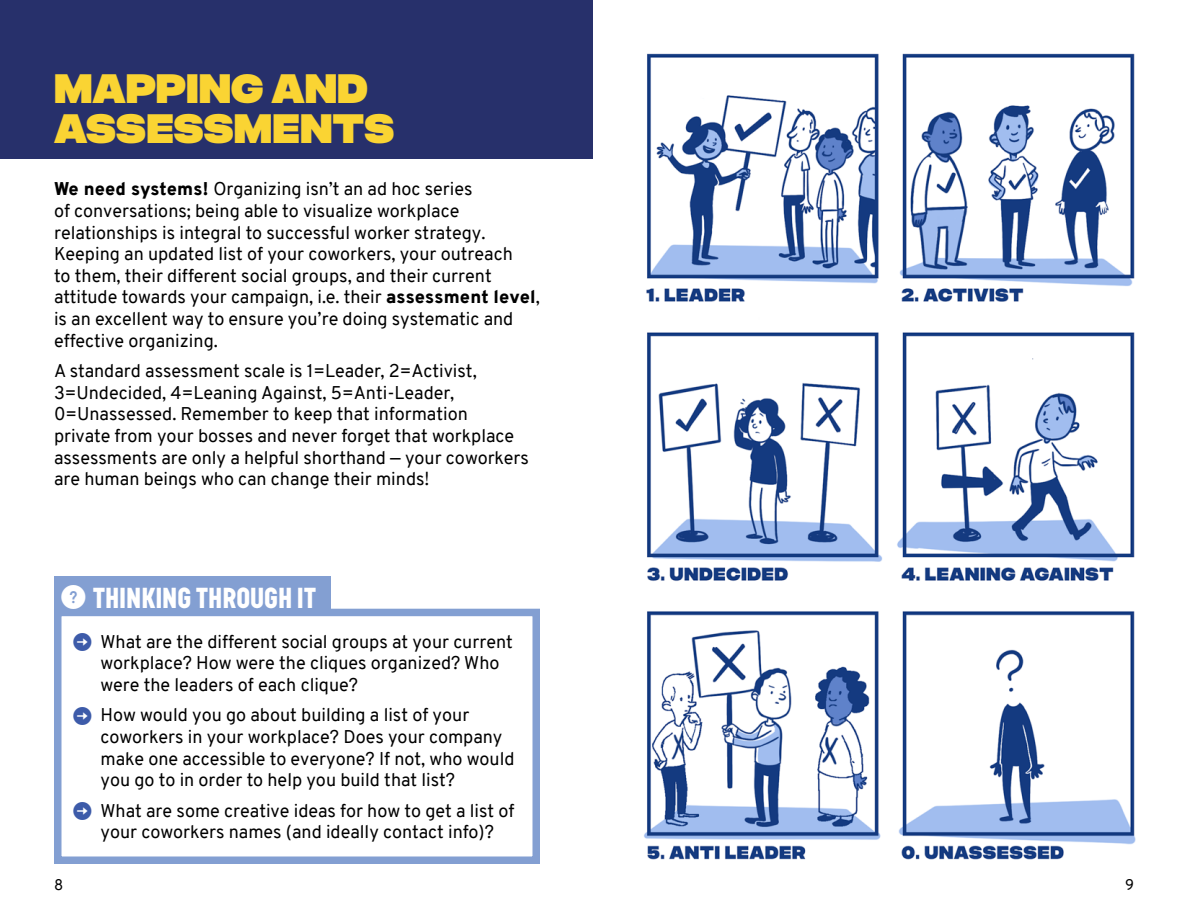
<style>
.page{position:relative;width:1188px;height:918px;background:#fff}
.page>*{position:absolute;margin:0;border:0;box-sizing:border-box;transform-origin:0 0}
.t1{font:900 40.5px/40.5px "Folsom";color:#fad433}
.t2{font:900 28.5px "Graph";letter-spacing:.02em;color:#fff}
.t3{font:18px/21.6px "Overpass";color:#000}
.t4{font:15px "Overpass";color:#000}
.s1{font-weight:900}
.s2{font-family:"iconmonstr iconic font";font-weight:400;font-size:24px}
</style>
<div class="page">
<div style="left:0;top:0;width:594px;height:159px;background:#27306b"></div>
<div style="left:54px;top:609px;width:486px;height:255px;border:8px solid #839fd2"></div>
<div style="left:54px;top:577px;width:276px;height:38px;background:#839fd2"></div>
<img style="left:644px;top:53px;width:492px;height:807px">
<h1 class="t1" style="left:54px;top:65px;width:342px">MAPPING AND<br>ASSESSMENTS</h1>
<p class="t3" style="left:54px;top:178px;width:487px"><span class="s1">We need systems!</span> Organizing isn’t an ad hoc series<br>of conversations; being able to visualize workplace relationships is integral to successful worker strategy.<br>Keeping an updated list of your coworkers, your outreach<br>to them, their different social groups, and their current attitude towards your campaign, i.e. their <span class="s1">assessment level</span>, is an excellent way to ensure you’re doing systematic and effective organizing.</p>
<p class="t3" style="left:54px;top:360px;width:477px">A standard assessment scale is 1=Leader, 2=Activist, 3=Undecided, 4=Leaning Against, 5=Anti-Leader, 0=Unassessed. Remember to keep that information<br>private from your bosses and never forget that workplace assessments are only a helpful shorthand — your coworkers are human beings who can change their minds!</p>
<h2 class="t2" style="left:62px;top:581px;width:256px"><span class="s2">P</span> THINKING THROUGH IT</h2>
<p class="t4" style="left:54px;top:874px;width:11px">8</p>
<p class="t3" style="left:100px;top:631px;width:414px">What are the different social groups at your current workplace? How were the cliques organized? Who were the leaders of each clique?</p>
<p class="t3" style="left:100px;top:705px;width:416px">How would you go about building a list of your coworkers in your workplace? Does your company make one accessible to everyone? If not, who would you go to in order to help you build that list?</p>
<p class="t3" style="left:100px;top:800px;width:415px">What are some creative ideas for how to get a list of your coworkers names (and ideally contact info)?</p>
<p class="t4" style="left:1125px;top:874px;width:10px">9</p>
</div>
